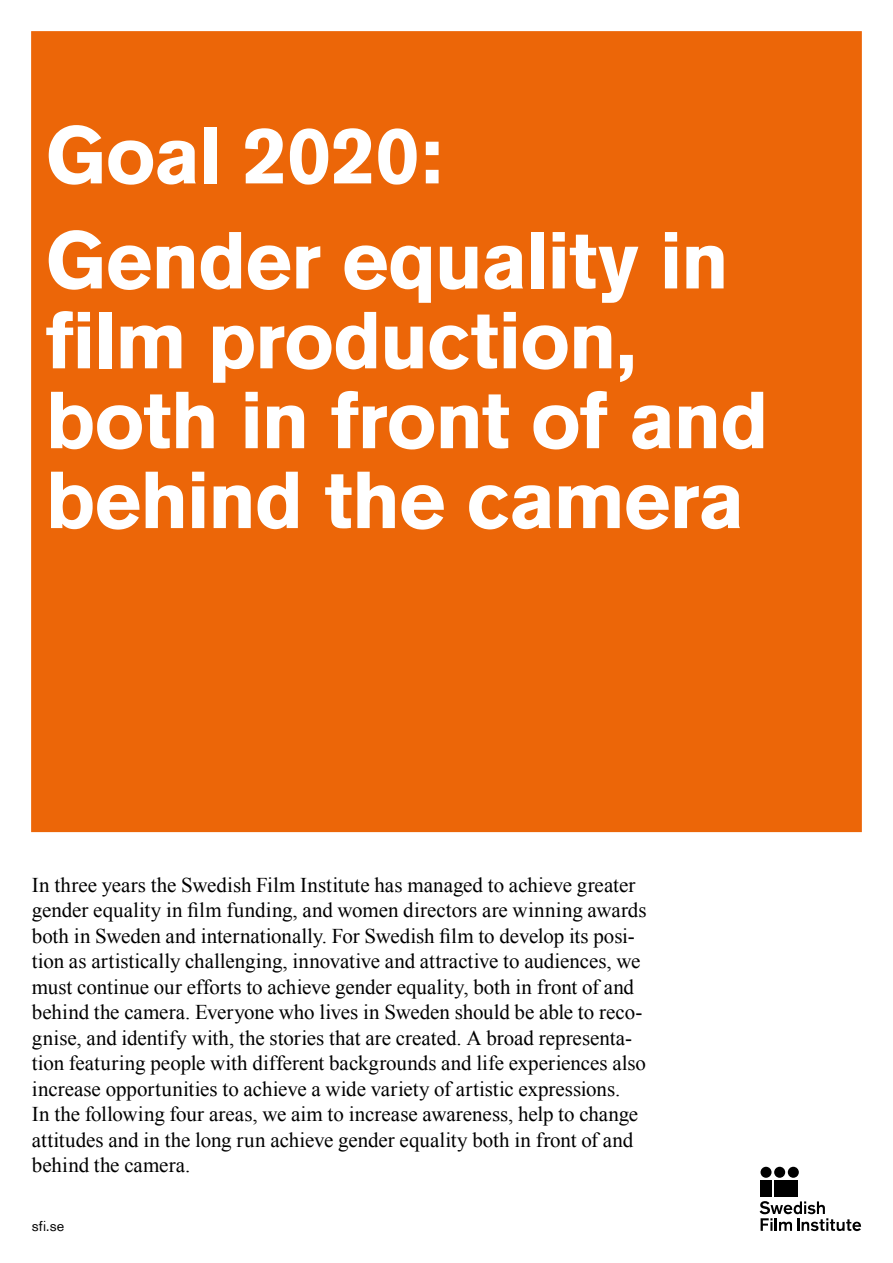
<style>
.page{position:relative;width:893px;height:1263px;background:#fff}
.page>*{position:absolute;margin:0;border:0;box-sizing:border-box;transform-origin:0 0}
.t1{font:700 79.8px/79.8px "Akzidenz Grotesk BQ";letter-spacing:-.015em;color:#fff}
.t2{font:21px/25.5px "Times New Roman";color:#000}
.t3{font:14.4px "Akzidenz Grotesk BQ";color:#000}
</style>
<div class="page">
<div style="left:31px;top:31px;width:831px;height:801px;background:#ec6608;border:2px solid #ec6608"></div>
<div style="left:760px;top:1180px;width:12px;height:17px;background:#000"></div>
<div style="left:775px;top:1180px;width:23px;height:17px;background:#000"></div>
<div style="left:760px;top:1167px;width:11px;height:11px;background:#000;border-radius:50%"></div>
<div style="left:774px;top:1167px;width:11px;height:11px;background:#000;border-radius:50%"></div>
<div style="left:788px;top:1167px;width:11px;height:11px;background:#000;border-radius:50%"></div>
<svg style="left:760px;top:1201px;width:101px;height:30px"></svg>
<h1 class="t1" style="left:45px;top:103px;width:685px;line-height:105px">Goal 2020:<br>Gender equality in</h1>
<h1 class="t1" style="left:45px;top:301px;width:725px">film production, both in front of and behind the camera</h1>
<p class="t2" style="left:32px;top:872px;width:616px">In three years the Swedish Film Institute has managed to achieve greater gender equality in film funding, and women directors are winning awards both in Sweden and internationally. For Swedish film to develop its posi&shy;tion as artistically challenging, innovative and attractive to audiences, we must continue our efforts to achieve gender equality, both in front of and behind the camera. Everyone who lives in Sweden should be able to reco&shy;gnise, and identify with, the stories that are created. A broad representa&shy;tion featuring people with different backgrounds and life experiences also increase opportunities to achieve a wide variety of artistic expressions.<br>In the following four areas, we aim to increase awareness, help to change attitudes and in the long run achieve gender equality both in front of and behind the camera.</p>
<p class="t3" style="left:32px;top:1217px;width:34px">sfi.se</p>
</div>
